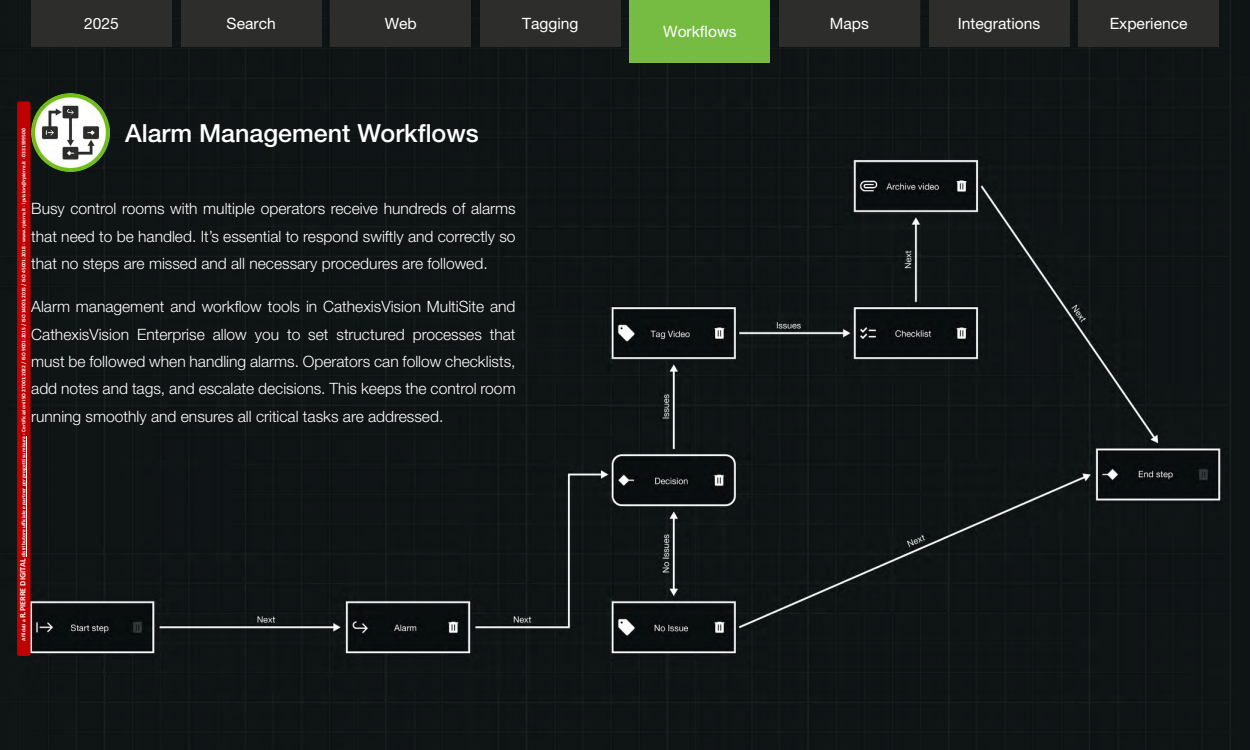
<style>
.page{position:relative;width:1250px;height:750px;background:#0f1415}
.page>*{position:absolute;margin:0;border:0;box-sizing:border-box;transform-origin:0 0}
.t1{font:500 25px "Helvetica Neue LT Pro";color:#fff}
.t2{font:300 15.62px/27.4px "Helvetica Neue LT Pro";color:#fff;text-align:justify}
.t3{font:15.62px "Helvetica Neue LT Pro";color:#fff}
.t4{font:700 5.5px "Calibri";color:#fff}
.s1{font-size:8.25px}
</style>
<div class="page">
<img style="left:31px;top:94px;width:78px;height:78px">
<div style="left:32px;top:0;width:140px;height:47px;background:#2d2d2c"></div>
<div style="left:181px;top:0;width:140px;height:47px;background:#2d2d2c"></div>
<div style="left:331px;top:0;width:140px;height:47px;background:#2d2d2c"></div>
<div style="left:480px;top:0;width:140px;height:47px;background:#2d2d2c"></div>
<div style="left:630px;top:0;width:140px;height:62px;background:#76bc43"></div>
<div style="left:779px;top:0;width:141px;height:47px;background:#2d2d2c"></div>
<div style="left:929px;top:0;width:140px;height:47px;background:#2d2d2c"></div>
<div style="left:1079px;top:0;width:140px;height:47px;background:#2d2d2c"></div>
<div style="left:17px;top:102px;width:13px;height:554px;background:#c00000;border-radius:2px"></div>
<hr style="left:26px;top:479px;width:1px;height:78px;background:#fff">
<hr style="left:26px;top:436px;width:1px;height:42px;background:#fff">
<p class="t3" style="left:84px;top:14px;width:36px">2025</p>
<p class="t3" style="left:227px;top:14px;width:51px">Search</p>
<p class="t3" style="left:385px;top:14px;width:34px">Web</p>
<p class="t3" style="left:522px;top:14px;width:58px">Tagging</p>
<p class="t3" style="left:663px;top:22px;width:75px">Workflows</p>
<p class="t3" style="left:830px;top:14px;width:41px">Maps</p>
<p class="t3" style="left:958px;top:14px;width:84px">Integrations</p>
<p class="t3" style="left:1110px;top:14px;width:79px">Experience</p>
<h1 class="t1" style="left:125px;top:118px;width:355px">Alarm Management Workflows</h1>
<p class="t4" style="left:21px;top:641px;width:513px;rotate:-90deg">Affidati a <span class="s1">R.PIERRE DIGITAL</span> distributore ufficiale e partner per progetti su misura - Certificazioni ISO 27001:2022 / ISO 9001:2015 / ISO 14001:2015 / ISO 45001:2018 - www.rpierre.it - ipvision@rpierre.it - 0331599500</p>
<p class="t2" style="left:31px;top:195px;width:486px">Busy control rooms with multiple operators receive hundreds of alarms that need to be handled. It’s essential to respond swiftly and correctly so that no steps are missed and all necessary procedures are followed.</p>
<p class="t2" style="left:31px;top:293px;width:486px">Alarm management and workflow tools in CathexisVision MultiSite and CathexisVision Enterprise allow you to set structured processes that must be followed when handling alarms. Operators can follow checklists, add notes and tags, and escalate decisions. This keeps the control room running smoothly and ensures all critical tasks are addressed.</p>
</div>
